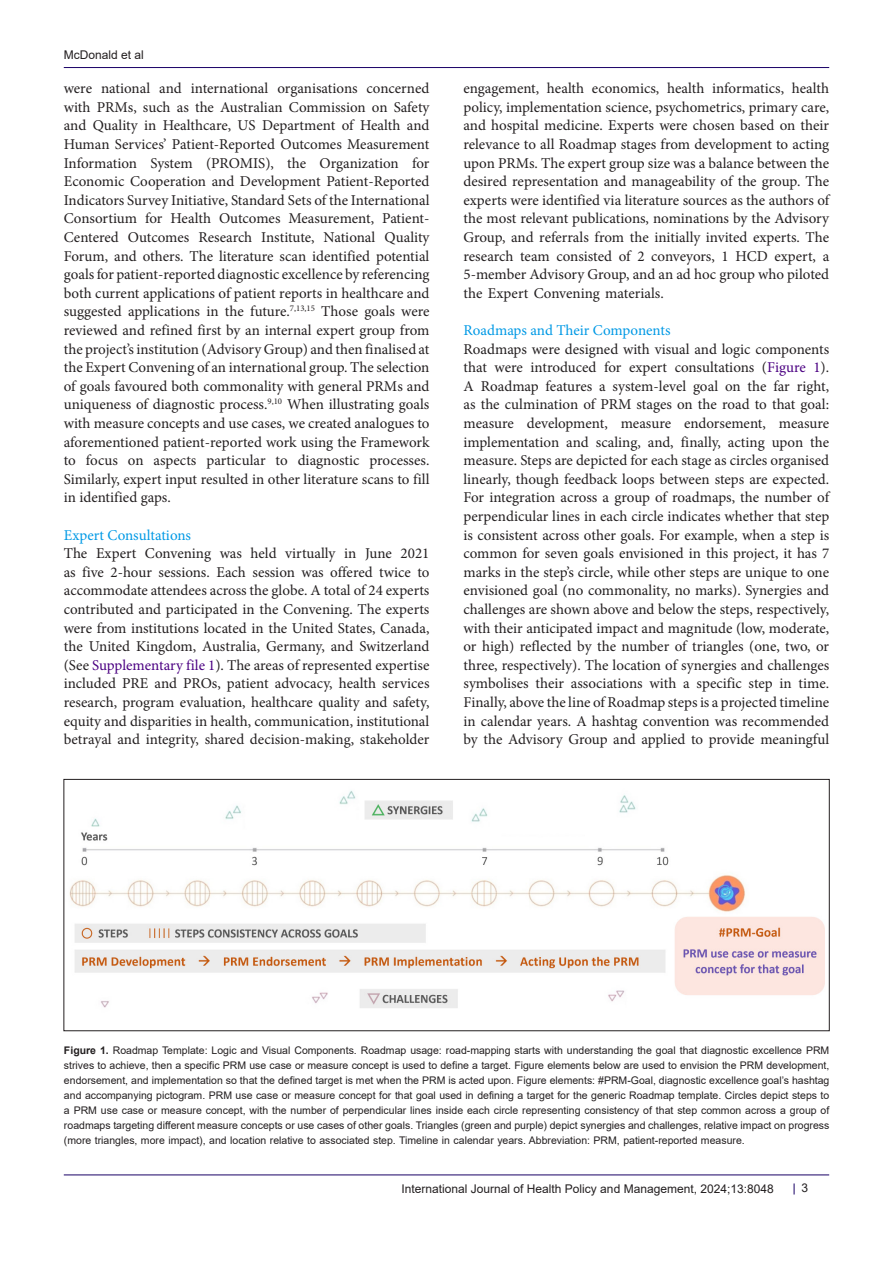
<style>
.page{position:relative;width:893px;height:1263px;background:#fff}
.page>*{position:absolute;margin:0;border:0;box-sizing:border-box;transform-origin:0 0}
.t1{font:15px/18.6px "Minion Pro";color:#231f20;text-align:justify}
.heading_2{font:15px "Minion Pro";color:#0099e5}
.t2{font:12px "Arial";color:#231f20}
.heading_3{font:10.5px/15px "Arial";color:#231f20;text-align:justify}
.s1{color:#4b0082}
.s2{font-weight:700}
</style>
<div class="page">
<hr style="left:64px;top:67px;width:765px;height:1px;background:#190066">
<hr style="left:64px;top:1175px;width:765px;height:1px;background:#190066">
<img style="left:69px;top:790px;width:756px;height:218px">
<div style="left:64px;top:779px;width:765px;height:252px;border:1px solid #231f20"></div>
<p class="t2" style="left:64px;top:46px;width:82px">McDonald et al</p>
<p class="t1" style="left:64px;top:79px;width:367px">were national and international organisations concerned with PRMs, such as the Australian Commission on Safety and Quality in Healthcare, US Department of Health and Human Services’ Patient-Reported Outcomes Measurement Information System (PROMIS), the Organization for Economic Cooperation and Development Patient-Reported Indicators Survey Initiative, Standard Sets of the International Consortium for Health Outcomes Measurement, Patient-Centered Outcomes Research Institute, National Quality Forum, and others. The literature scan identified potential goals for patient-reported diagnostic excellence by referencing both current applications of patient reports in healthcare and suggested applications in the future.<sup>7,13,15</sup> Those goals were reviewed and refined first by an internal expert group from the project’s institution (Advisory Group) and then finalised at the Expert Convening of an international group. The selection of goals favoured both commonality with general PRMs and uniqueness of diagnostic process.<sup>9,10</sup> When illustrating goals with measure concepts and use cases, we created analogues to aforementioned patient-reported work using the Framework to focus on aspects particular to diagnostic processes.<br>Similarly, expert input resulted in other literature scans to fill in identified gaps.</p>
<p class="heading_2" style="left:64px;top:525px;width:129px">Expert Consultations</p>
<p class="t1" style="left:64px;top:544px;width:367px">The Expert Convening was held virtually in June 2021 as five 2-hour sessions. Each session was offered twice to accommodate attendees across the globe. A total of 24 experts contributed and participated in the Convening. The experts were from institutions located in the United States, Canada, the United Kingdom, Australia, Germany, and Switzerland (See <span class="s1">Supplementary file 1</span>). The areas of represented expertise included PRE and PROs, patient advocacy, health services research, program evaluation, healthcare quality and safety, equity and disparities in health, communication, institutional betrayal and integrity, shared decision-making, stakeholder</p>
<p class="t1" style="left:463px;top:79px;width:367px">engagement, health economics, health informatics, health policy, implementation science, psychometrics, primary care, and hospital medicine. Experts were chosen based on their relevance to all Roadmap stages from development to acting upon PRMs. The expert group size was a balance between the desired representation and manageability of the group. The experts were identified via literature sources as the authors of the most relevant publications, nominations by the Advisory Group, and referrals from the initially invited experts. The research team consisted of 2 conveyors, 1 HCD expert, a 5-member Advisory Group, and an ad hoc group who piloted the Expert Convening materials.</p>
<p class="heading_2" style="left:463px;top:320px;width:209px">Roadmaps and Their Components</p>
<p class="t1" style="left:463px;top:340px;width:367px">Roadmaps were designed with visual and logic components that were introduced for expert consultations (<span class="s1">Figure 1</span>).<br>A Roadmap features a system-level goal on the far right, as the culmination of PRM stages on the road to that goal: measure development, measure endorsement, measure implementation and scaling, and, finally, acting upon the measure. Steps are depicted for each stage as circles organised linearly, though feedback loops between steps are expected.<br>For integration across a group of roadmaps, the number of perpendicular lines in each circle indicates whether that step is consistent across other goals. For example, when a step is common for seven goals envisioned in this project, it has 7 marks in the step’s circle, while other steps are unique to one envisioned goal (no commonality, no marks). Synergies and challenges are shown above and below the steps, respectively, with their anticipated impact and magnitude (low, moderate, or high) reflected by the number of triangles (one, two, or three, respectively). The location of synergies and challenges symbolises their associations with a specific step in time.<br>Finally, above the line of Roadmap steps is a projected timeline in calendar years. A hashtag convention was recommended by the Advisory Group and applied to provide meaningful</p>
<p class="heading_3" style="left:64px;top:1042px;width:767px"><span class="s2">Figure 1.</span> Roadmap Template: Logic and Visual Components. Roadmap usage: road-mapping starts with understanding the goal that diagnostic excellence PRM strives to achieve, then a specific PRM use case or measure concept is used to define a target. Figure elements below are used to envision the PRM development, endorsement, and implementation so that the defined target is met when the PRM is acted upon. Figure elements: #PRM-Goal, diagnostic excellence goal’s hashtag and accompanying pictogram. PRM use case or measure concept for that goal used in defining a target for the generic Roadmap template. Circles depict steps to a PRM use case or measure concept, with the number of perpendicular lines inside each circle representing consistency of that step common across a group of roadmaps targeting different measure concepts or use cases of other goals. Triangles (green and purple) depict synergies and challenges, relative impact on progress (more triangles, more impact), and location relative to associated step. Timeline in calendar years. Abbreviation: PRM, patient-reported measure.</p>
<p class="t2" style="left:402px;top:1180px;width:374px">International Journal of Health Policy and Management, 2024;13:8048</p>
<p class="t2" style="left:801px;top:1180px;width:8px">3</p>
</div>
